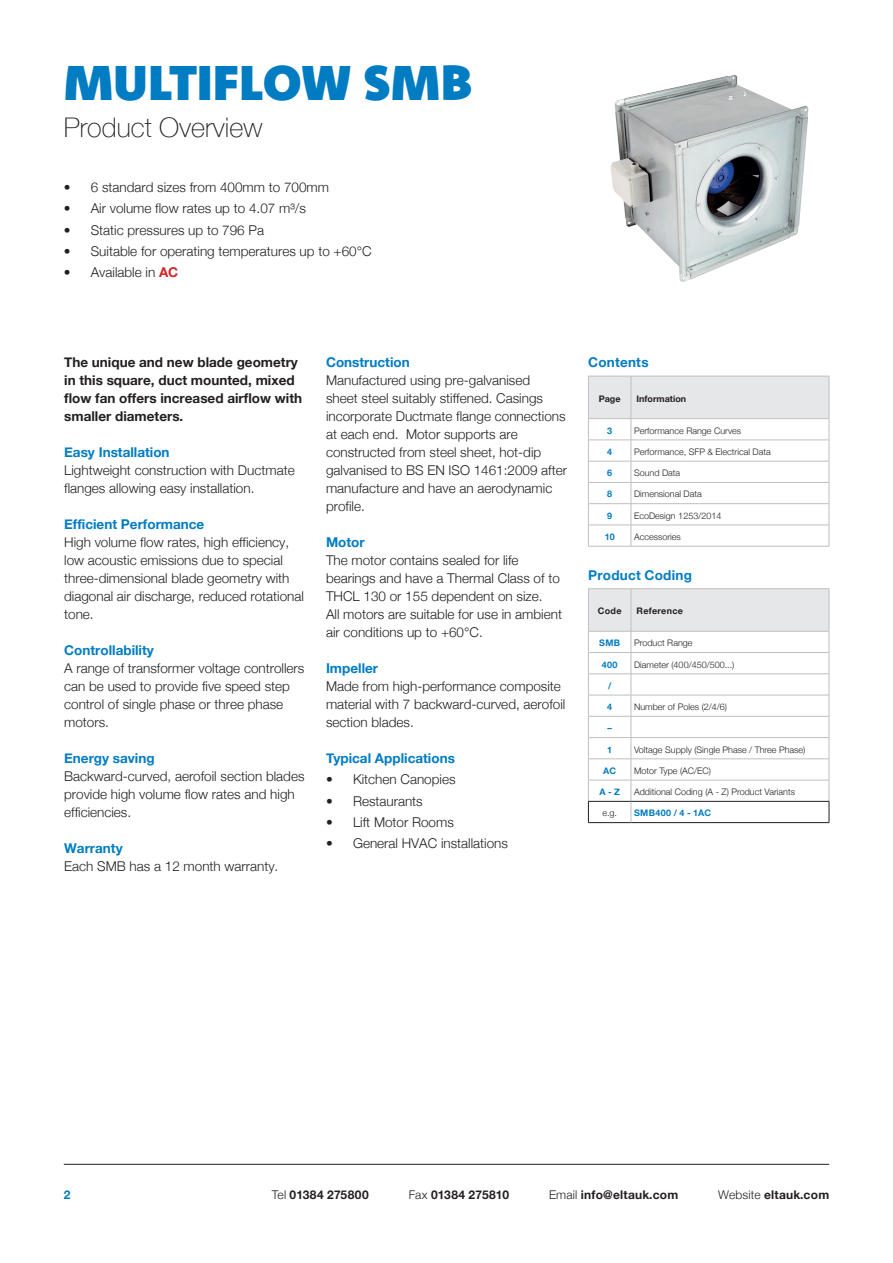
<style>
.page{position:relative;width:893px;height:1263px;background:#fff}
.page>*{position:absolute;margin:0;border:0;box-sizing:border-box;transform-origin:0 0}
.t1{font:900 49.5px "Komet";letter-spacing:.01em;color:#007cc2}
.t2{font:100 27px "Helvetica Neue";color:#231f20}
.t3{font:300 13.5px/18px "Helvetica Neue";color:#231f20}
.t4{font:700 13.5px "Helvetica Neue";color:#007cc2}
.t5{font:700 13.5px/18px "Helvetica Neue";color:#231f20}
.t6{font:700 12px "Helvetica Neue";letter-spacing:.02em;color:#231f20}
.t7{font:700 12px "Helvetica Neue";letter-spacing:.04em;color:#231f20}
.t8{font:700 12px "Helvetica Neue";color:#007cc2}
.t9{font:300 9px "Helvetica Neue";color:#231f20}
.t10{font:700 9px "Helvetica Neue";letter-spacing:.035em;color:#007cc2}
.t11{font:700 9px "Helvetica Neue";color:#231f20}
.t12{font:700 9px "Helvetica Neue";letter-spacing:.03em;color:#231f20}
.s1{font-weight:700;color:#d1232a}
.s2{font-weight:300}
</style>
<div class="page">
<hr style="left:64px;top:1164px;width:765px;height:1px;background:#231f20">
<img style="left:610px;top:75px;width:199px;height:207px">
<svg style="left:588px;top:376px;width:242px;height:170px"></svg>
<hr style="left:588px;top:546px;width:43px;height:1px;background:#bebfc2">
<hr style="left:631px;top:546px;width:198px;height:1px;background:#bebfc2">
<hr style="left:588px;top:588px;width:43px;height:1px;background:#bebfc2">
<hr style="left:631px;top:588px;width:198px;height:1px;background:#bebfc2">
<hr style="left:588px;top:822px;width:43px;height:1px;background:#231f20">
<hr style="left:631px;top:822px;width:198px;height:1px;background:#231f20">
<svg style="left:588px;top:589px;width:242px;height:233px"></svg>
<p class="t1" style="left:64px;top:50px;width:410px">MULTIFLOW SMB</p>
<p class="t2" style="left:64px;top:107px;width:200px">Product Overview</p>
<p class="t3" style="left:64px;top:177px;width:267px">• 6 standard sizes from 400mm to 700mm</p>
<p class="t3" style="left:64px;top:199px;width:244px">• Air volume flow rates up to 4.07 m³/s</p>
<p class="t3" style="left:64px;top:220px;width:202px">• Static pressures up to 796 Pa</p>
<p class="t3" style="left:64px;top:241px;width:309px">• Suitable for operating temperatures up to +60°C</p>
<p class="t3" style="left:64px;top:262px;width:116px">• Available in <span class="s1">AC</span></p>
<p class="t5" style="left:64px;top:354px;width:235px">The unique and new blade geometry</p>
<p class="t4" style="left:588px;top:352px;width:62px">Contents</p>
<p class="t5" style="left:64px;top:372px;width:239px">in this square, duct mounted, mixed flow fan offers increased airflow with smaller diameters.</p>
<p class="t4" style="left:64px;top:442px;width:107px">Easy Installation</p>
<p class="t3" style="left:64px;top:460px;width:232px">Lightweight construction with Ductmate flanges allowing easy installation.</p>
<p class="t4" style="left:64px;top:514px;width:142px">Efficient Performance</p>
<p class="t3" style="left:64px;top:532px;width:241px">High volume flow rates, high efficiency, low acoustic emissions due to special three-dimensional blade geometry with diagonal air discharge, reduced rotational tone.</p>
<p class="t4" style="left:64px;top:640px;width:91px">Controllability</p>
<p class="t3" style="left:64px;top:658px;width:242px">A range of transformer voltage controllers can be used to provide five speed step control of single phase or three phase motors.</p>
<p class="t4" style="left:64px;top:748px;width:92px">Energy saving</p>
<p class="t3" style="left:64px;top:766px;width:242px">Backward-curved, aerofoil section blades provide high volume flow rates and high efficiencies.</p>
<p class="t4" style="left:64px;top:838px;width:60px">Warranty</p>
<p class="t3" style="left:64px;top:856px;width:216px">Each SMB has a 12 month warranty.</p>
<p class="t4" style="left:326px;top:352px;width:85px">Construction</p>
<p class="t3" style="left:326px;top:370px;width:242px">Manufactured using pre-galvanised<br>sheet steel suitably stiffened. Casings incorporate Ductmate flange connections at each end. Motor supports are constructed from steel sheet, hot-dip galvanised to BS EN ISO 1461:2009 after manufacture and have an aerodynamic profile.</p>
<p class="t4" style="left:326px;top:532px;width:40px">Motor</p>
<p class="t3" style="left:326px;top:550px;width:235px">The motor contains sealed for life bearings and have a Thermal Class of to<br>THCL 130 or 155 dependent on size.</p>
<p class="t3" style="left:326px;top:604px;width:238px">All motors are suitable for use in ambient air conditions up to +60°C.</p>
<p class="t4" style="left:326px;top:658px;width:54px">Impeller</p>
<p class="t3" style="left:326px;top:676px;width:241px">Made from high-performance composite material with 7 backward-curved, aerofoil section blades.</p>
<p class="t4" style="left:326px;top:748px;width:130px">Typical Applications</p>
<p class="t3" style="left:326px;top:769px;width:131px">• Kitchen Canopies</p>
<p class="t3" style="left:326px;top:791px;width:98px">• Restaurants</p>
<p class="t3" style="left:326px;top:812px;width:129px">• Lift Motor Rooms</p>
<p class="t3" style="left:326px;top:833px;width:184px">• General HVAC installations</p>
<p class="t11" style="left:599px;top:391px;width:23px">Page</p>
<p class="t11" style="left:637px;top:391px;width:51px">Information</p>
<p class="t10" style="left:607px;top:423px;width:7px">3</p>
<p class="t9" style="left:634px;top:423px;width:109px">Performance Range Curves</p>
<p class="t10" style="left:607px;top:445px;width:7px">4</p>
<p class="t9" style="left:634px;top:444px;width:138px">Performance, SFP &amp; Electrical Data</p>
<p class="t10" style="left:607px;top:466px;width:7px">6</p>
<p class="t9" style="left:634px;top:466px;width:48px">Sound Data</p>
<p class="t10" style="left:607px;top:487px;width:7px">8</p>
<p class="t9" style="left:634px;top:487px;width:69px">Dimensional Data</p>
<p class="t10" style="left:607px;top:508px;width:7px">9</p>
<p class="t9" style="left:634px;top:508px;width:89px">EcoDesign 1253/2014</p>
<p class="t10" style="left:605px;top:530px;width:12px">10</p>
<p class="t9" style="left:634px;top:529px;width:48px">Accessories</p>
<p class="t4" style="left:588px;top:565px;width:105px">Product Coding</p>
<p class="t11" style="left:598px;top:604px;width:25px">Code</p>
<p class="t12" style="left:637px;top:604px;width:48px">Reference</p>
<p class="t10" style="left:599px;top:636px;width:22px">SMB</p>
<p class="t9" style="left:634px;top:636px;width:60px">Product Range</p>
<p class="t10" style="left:602px;top:657px;width:17px">400</p>
<p class="t9" style="left:634px;top:657px;width:102px">Diameter (400/450/500...)</p>
<p class="t10" style="left:608px;top:678px;width:5px">/</p>
<p class="t10" style="left:607px;top:700px;width:7px">4</p>
<p class="t9" style="left:634px;top:699px;width:94px">Number of Poles (2/4/6)</p>
<p class="t10" style="left:607px;top:721px;width:6px">–</p>
<p class="t10" style="left:607px;top:742px;width:7px">1</p>
<p class="t9" style="left:634px;top:742px;width:173px">Voltage Supply (Single Phase / Three Phase)</p>
<p class="t10" style="left:603px;top:763px;width:14px">AC</p>
<p class="t9" style="left:634px;top:763px;width:78px">Motor Type (AC/EC)</p>
<p class="t10" style="left:599px;top:785px;width:22px">A - Z</p>
<p class="t9" style="left:634px;top:785px;width:162px">Additional Coding (A - Z) Product Variants</p>
<p class="t9" style="left:602px;top:806px;width:16px">e.g.</p>
<p class="t10" style="left:634px;top:806px;width:78px">SMB400 / 4 - 1AC</p>
<p class="t8" style="left:64px;top:1185px;width:8px">2</p>
<p class="t7" style="left:272px;top:1185px;width:98px"><span class="s2">Tel</span> 01384 275800</p>
<p class="t6" style="left:409px;top:1185px;width:102px"><span class="s2">Fax</span> 01384 275810</p>
<p class="t6" style="left:549px;top:1185px;width:131px"><span class="s2">Email</span> info@eltauk.com</p>
<p class="t6" style="left:718px;top:1185px;width:112px"><span class="s2">Website</span> eltauk.com</p>
</div>
